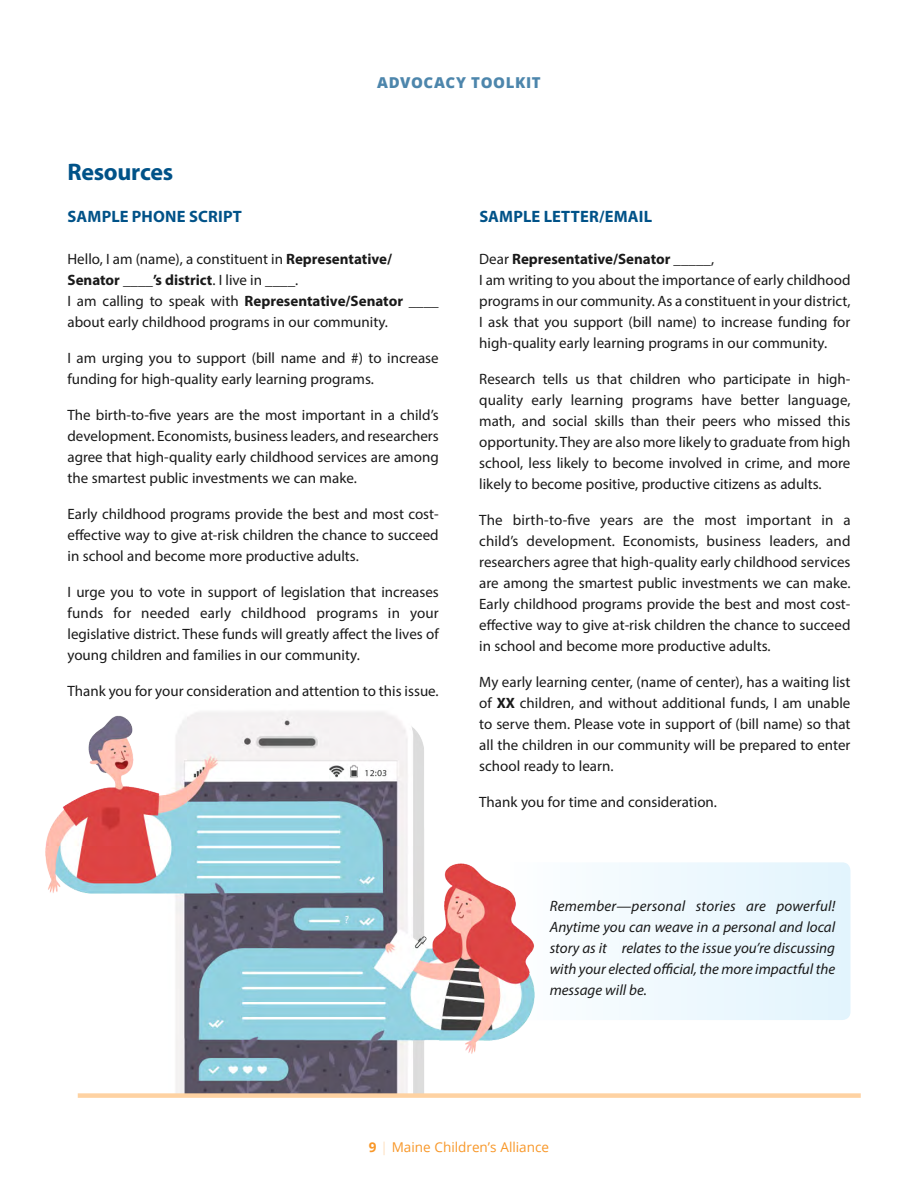
<style>
.page{position:relative;width:918px;height:1188px;background:#fff}
.page>*{position:absolute;margin:0;border:0;box-sizing:border-box;transform-origin:0 0}
.t1{font:700 24px "Myriad Pro";letter-spacing:-.015em;color:#005288}
.t2{font:700 16.5px "Myriad Pro";letter-spacing:.01em;color:#005288}
.t3{font:15px/21px "Myriad Pro";color:#1a1a1a;text-align:justify}
.t4{font:italic 15px/21px "Myriad Pro";color:#1a1a1a;text-align:justify}
.t5{font:800 15px "Open Sans";letter-spacing:.04em;color:#4d86ac}
.t6{font:13.5px "Open Sans";color:#f89728}
.s1{font-weight:700}
.s2{color:#fedfbe}
</style>
<div class="page">
<svg style="left:534px;top:862px;width:316px;height:158px"></svg>
<img style="left:46px;top:711px;width:488px;height:385px">
<div style="left:78px;top:1093px;width:783px;height:5px;background:#fed2a2"></div>
<p class="t5" style="left:377px;top:71px;width:165px">ADVOCACY TOOLKIT</p>
<h1 class="t1" style="left:68px;top:156px;width:107px">Resources</h1>
<p class="t2" style="left:68px;top:205px;width:176px">SAMPLE PHONE SCRIPT</p>
<p class="t3" style="left:68px;top:248px;width:373px;text-align:left">Hello, I am (name), a constituent in <span class="s1">Representative/ Senator ____’s district</span>. I live in ____.<br>I am calling to speak with <span class="s1">Representative/Senator ____ </span>about early childhood programs in our community.</p>
<p class="t3" style="left:68px;top:347px;width:373px">I am urging you to support (bill name and #) to increase funding for high-quality early learning programs.</p>
<p class="t3" style="left:68px;top:404px;width:373px">The birth-to-five years are the most important in a child’s development. Economists, business leaders, and researchers agree that high-quality early childhood services are among the smartest public investments we can make.</p>
<p class="t3" style="left:68px;top:503px;width:373px">Early childhood programs provide the best and most cost&shy;effective way to give at-risk children the chance to succeed in school and become more productive adults.</p>
<p class="t3" style="left:68px;top:581px;width:373px">I urge you to vote in support of legislation that increases funds for needed early childhood programs in your legislative district. These funds will greatly affect the lives of young children and families in our community.</p>
<p class="t3" style="left:68px;top:680px;width:373px">Thank you for your consideration and attention to this issue.</p>
<p class="t2" style="left:479px;top:205px;width:174px">SAMPLE LETTER/EMAIL</p>
<p class="t3" style="left:479px;top:248px;width:373px;text-align:left">Dear <span class="s1">Representative/Senator _____</span>,<br>I am writing to you about the importance of early childhood programs in our community. As a constituent in your district, I ask that you support (bill name) to increase funding for high-quality early learning programs in our community.</p>
<p class="t3" style="left:479px;top:368px;width:373px">Research tells us that children who participate in high&shy;quality early learning programs have better language, math, and social skills than their peers who missed this opportunity. They are also more likely to graduate from high school, less likely to become involved in crime, and more likely to become positive, productive citizens as adults.</p>
<p class="t3" style="left:479px;top:509px;width:373px">The birth-to-five years are the most important in a child’s development. Economists, business leaders, and researchers agree that high-quality early childhood services are among the smartest public investments we can make.<br>Early childhood programs provide the best and most cost&shy;effective way to give at-risk children the chance to succeed in school and become more productive adults.</p>
<p class="t3" style="left:479px;top:671px;width:373px">My early learning center, (name of center), has a waiting list of <span class="s1">XX</span> children, and without additional funds, I am unable to serve them. Please vote in support of (bill name) so that all the children in our community will be prepared to enter school ready to learn.</p>
<p class="t3" style="left:479px;top:791px;width:239px">Thank you for time and consideration.</p>
<p class="t4" style="left:550px;top:895px;width:287px">Remember—personal stories are powerful!<br>Anytime you can weave in a personal and local story as it relates to the issue you’re discussing with your elected official, the more impactful the message will be.</p>
<p class="t6" style="left:369px;top:1138px;width:182px"><span class="s1">9</span> <span class="s2">|</span> Maine Children’s Alliance</p>
</div>
